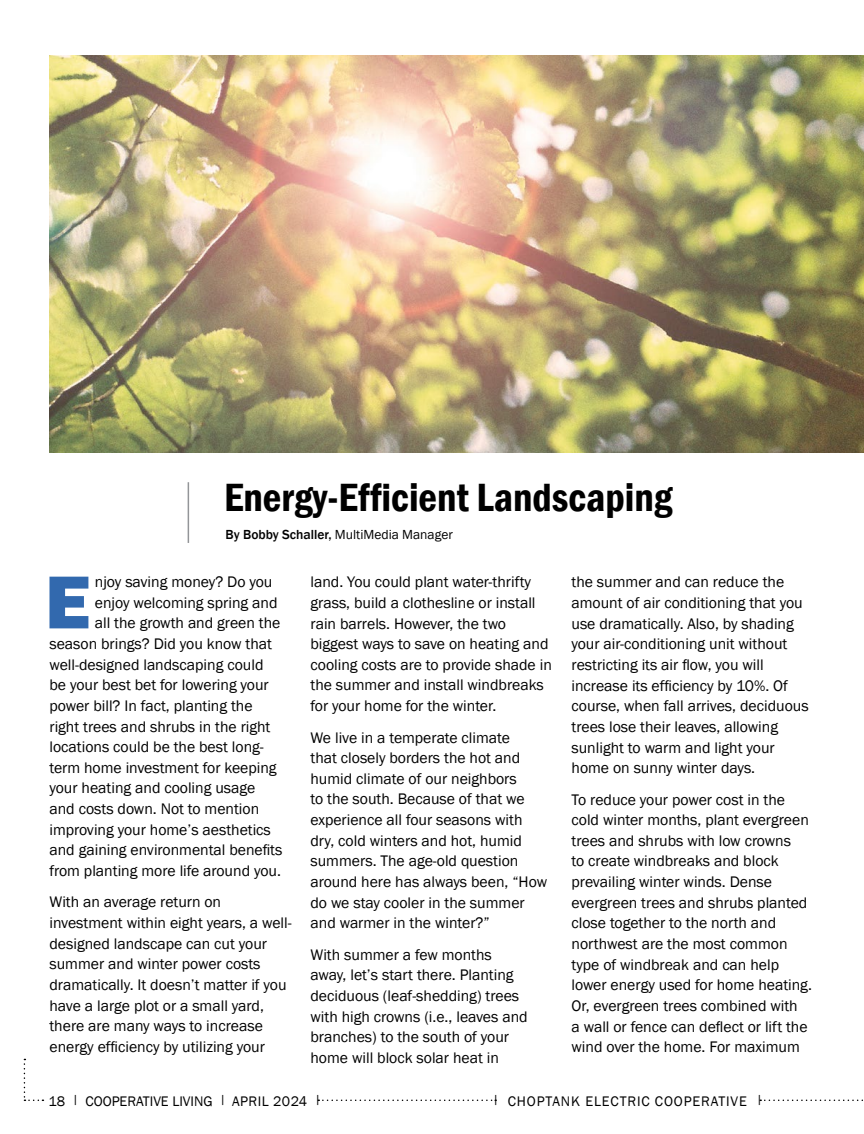
<style>
.page{position:relative;width:864px;height:1134px;background:#fff}
.page>*{position:absolute;margin:0;border:0;box-sizing:border-box;transform-origin:0 0}
.t1{font:800 77.7px "Franklin Gothic";color:#3269ae}
.t2{font:600 condensed 40.5px "Franklin Gothic";color:#000}
.t3{font:15.75px/20.7px "Franklin Gothic";color:#000}
.t4{font:14.25px "Franklin Gothic";color:#000}
.t5{font:14.25px "Franklin Gothic";letter-spacing:.06em;color:#000}
.t6{font:13.5px "Franklin Gothic";color:#000}
.s1{font-weight:500}
</style>
<div class="page">
<img style="left:49px;top:55px;width:815px;height:398px">
<svg style="left:318px;top:1100px;width:178px;height:1px"></svg>
<svg style="left:24px;top:1059px;width:19px;height:42px"></svg>
<svg style="left:760px;top:1100px;width:103px;height:1px"></svg>
<hr style="left:188px;top:482px;width:1px;height:61px;background:#939598">
<h2 class="t2" style="left:224px;top:470px;width:450px">Energy-Efficient Landscaping</h2>
<p class="t6" style="left:226px;top:526px;width:229px"><span class="s1">By Bobby Schaller,</span> MultiMedia Manager</p>
<h1 class="t1" style="left:45px;top:552px;width:47px">E</h1>
<p class="t3" style="left:95px;top:572px;width:179px">njoy saving money? Do you</p>
<p class="t3" style="left:95px;top:593px;width:184px">enjoy welcoming spring and</p>
<p class="t3" style="left:95px;top:613px;width:187px">all the growth and green the</p>
<p class="t3" style="left:49px;top:634px;width:224px">season brings? Did you know that</p>
<p class="t3" style="left:49px;top:654px;width:216px">well-designed landscaping could</p>
<p class="t3" style="left:49px;top:675px;width:221px">be your best bet for lowering your</p>
<p class="t3" style="left:49px;top:696px;width:205px">power bill? In fact, planting the</p>
<p class="t3" style="left:49px;top:716px;width:223px">right trees and shrubs in the right</p>
<p class="t3" style="left:49px;top:737px;width:216px">locations could be the best long-</p>
<p class="t3" style="left:49px;top:758px;width:229px">term home investment for keeping</p>
<p class="t3" style="left:49px;top:778px;width:207px">your heating and cooling usage</p>
<p class="t3" style="left:49px;top:799px;width:211px">and costs down. Not to mention</p>
<p class="t3" style="left:49px;top:819px;width:223px">improving your home’s aesthetics</p>
<p class="t3" style="left:49px;top:840px;width:234px">and gaining environmental benefits</p>
<p class="t3" style="left:49px;top:861px;width:233px">from planting more life around you.</p>
<p class="t3" style="left:49px;top:892px;width:244px">With an average return on investment within eight years, a well&shy;designed landscape can cut your summer and winter power costs dramatically. It doesn’t matter if you have a large plot or a small yard, there are many ways to increase energy efficiency by utilizing your</p>
<p class="t3" style="left:311px;top:572px;width:243px">land. You could plant water-thrifty grass, build a clothesline or install rain barrels. However, the two biggest ways to save on heating and cooling costs are to provide shade in the summer and install windbreaks for your home for the winter.</p>
<p class="t3" style="left:311px;top:727px;width:238px">We live in a temperate climate<br>that closely borders the hot and humid climate of our neighbors<br>to the south. Because of that we experience all four seasons with dry, cold winters and hot, humid summers. The age-old question around here has always been, “How do we stay cooler in the summer and warmer in the winter?”</p>
<p class="t3" style="left:311px;top:944px;width:219px">With summer a few months away, let’s start there. Planting deciduous (leaf-shedding) trees with high crowns (i.e., leaves and branches) to the south of your home will block solar heat in</p>
<p class="t3" style="left:572px;top:572px;width:239px">the summer and can reduce the amount of air conditioning that you use dramatically. Also, by shading your air-conditioning unit without restricting its air flow, you will increase its efficiency by 10%. Of course, when fall arrives, deciduous trees lose their leaves, allowing sunlight to warm and light your home on sunny winter days.</p>
<p class="t3" style="left:572px;top:789px;width:242px">To reduce your power cost in the cold winter months, plant evergreen trees and shrubs with low crowns<br>to create windbreaks and block prevailing winter winds. Dense evergreen trees and shrubs planted close together to the north and northwest are the most common type of windbreak and can help lower energy used for home heating.<br>Or, evergreen trees combined with<br>a wall or fence can deflect or lift the wind over the home. For maximum</p>
<p class="t4" style="left:49px;top:1092px;width:274px">18 <sup>|</sup> COOPERATIVE LIVING <sup>|</sup> APRIL 2024 <sup>|</sup></p>
<p class="t5" style="left:493px;top:1092px;width:271px"><sup>|</sup> CHOPTANK ELECTRIC COOPERATIVE <sup>|</sup></p>
</div>
